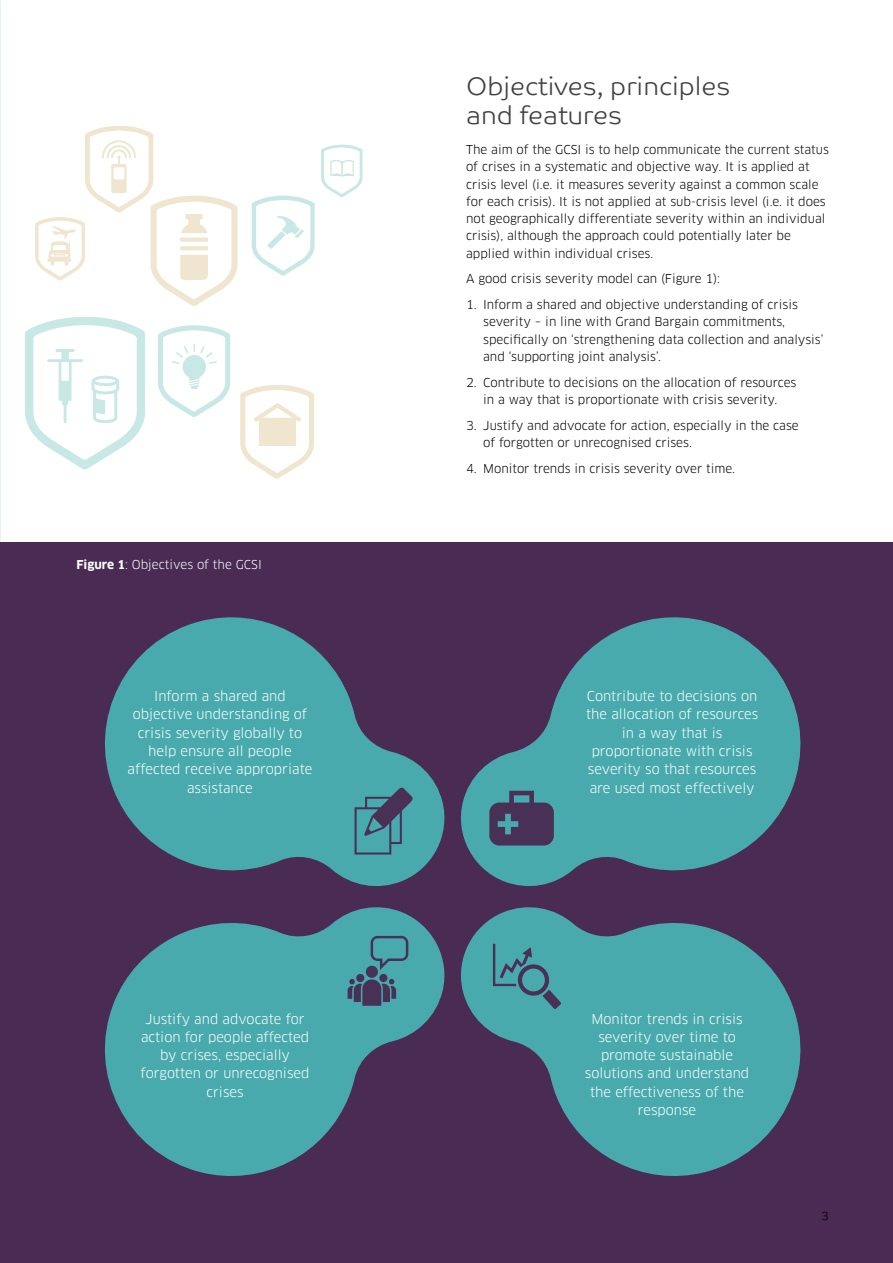
<style>
.page{position:relative;width:893px;height:1263px;background:#fff}
.page>*{position:absolute;margin:0;border:0;box-sizing:border-box;transform-origin:0 0}
.t1{font:300 25.5px/28.5px "Co Text";color:#414042}
.t2{font:13.35px/18.3px "Clan OT";color:#fff;text-align:center}
.t3{font:12px/17.2px "Clan OT";color:#000}
.t4{font:12px "Clan OT";color:#fff}
.t5{font:300 12px "Co Text";color:#000}
.s1{font-weight:700}
</style>
<div class="page">
<div style="left:0;top:542px;width:893px;height:721px;background:#4a2b54"></div>
<svg style="left:104px;top:617px;width:341px;height:269px;fill:#49aaae"></svg>
<svg style="left:461px;top:617px;width:340px;height:269px;fill:#49aaae"></svg>
<svg style="left:104px;top:907px;width:341px;height:269px;fill:#49aaae"></svg>
<svg style="left:461px;top:907px;width:340px;height:269px;fill:#49aaae"></svg>
<svg style="left:489px;top:791px;width:65px;height:54px"></svg>
<svg style="left:493px;top:944px;width:68px;height:65px"></svg>
<svg style="left:348px;top:936px;width:60px;height:70px"></svg>
<svg style="left:355px;top:787px;width:58px;height:67px"></svg>
<svg style="left:25px;top:316px;width:120px;height:154px"></svg>
<svg style="left:321px;top:144px;width:42px;height:53px"></svg>
<svg style="left:158px;top:325px;width:72px;height:92px"></svg>
<svg style="left:240px;top:385px;width:74px;height:94px"></svg>
<svg style="left:35px;top:126px;width:203px;height:180px"></svg>
<svg style="left:252px;top:195px;width:63px;height:81px"></svg>
<p class="t4" style="left:77px;top:557px;width:187px"><span class="s1">Figure 1</span>: Objectives of the GCSI</p>
<p class="t2" style="left:128px;top:687px;width:186px">Inform a shared and objective understanding of crisis severity globally to help ensure all people affected receive appropriate assistance</p>
<h1 class="t1" style="left:466px;top:72px;width:266px">Objectives, principles and features</h1>
<p class="t3" style="left:466px;top:141px;width:364px">The aim of the GCSI is to help communicate the current status of crises in a systematic and objective way. It is applied at crisis level (i.e. it measures severity against a common scale for each crisis). It is not applied at sub-crisis level (i.e. it does not geographically differentiate severity within an individual crisis), although the approach could potentially later be applied within individual crises.</p>
<p class="t3" style="left:466px;top:270px;width:256px">A good crisis severity model can (Figure 1):</p>
<p class="t3" style="left:483px;top:296px;width:342px;text-indent:-17px">1. Inform a shared and objective understanding of crisis severity – in line with Grand Bargain commitments, specifically on ‘strengthening data collection and analysis’ and ‘supporting joint analysis’.</p>
<p class="t3" style="left:466px;top:373px;width:332px;text-align:center">2. Contribute to decisions on the allocation of resources in a way that is proportionate with crisis severity.</p>
<p class="t3" style="left:483px;top:416px;width:317px;text-indent:-17px">3. Justify and advocate for action, especially in the case of forgotten or unrecognised crises.</p>
<p class="t3" style="left:466px;top:459px;width:270px">4. Monitor trends in crisis severity over time.</p>
<p class="t2" style="left:586px;top:687px;width:174px">Contribute to decisions on the allocation of resources in a way that is proportionate with crisis severity so that resources are used most effectively</p>
<p class="t2" style="left:141px;top:1009px;width:170px">Justify and advocate for action for people affected by crises, especially forgotten or unrecognised crises</p>
<p class="t2" style="left:585px;top:1009px;width:166px">Monitor trends in crisis severity over time to promote sustainable solutions and understand the effectiveness of the response</p>
<p class="t5" style="left:821px;top:1208px;width:9px">3</p>
</div>
